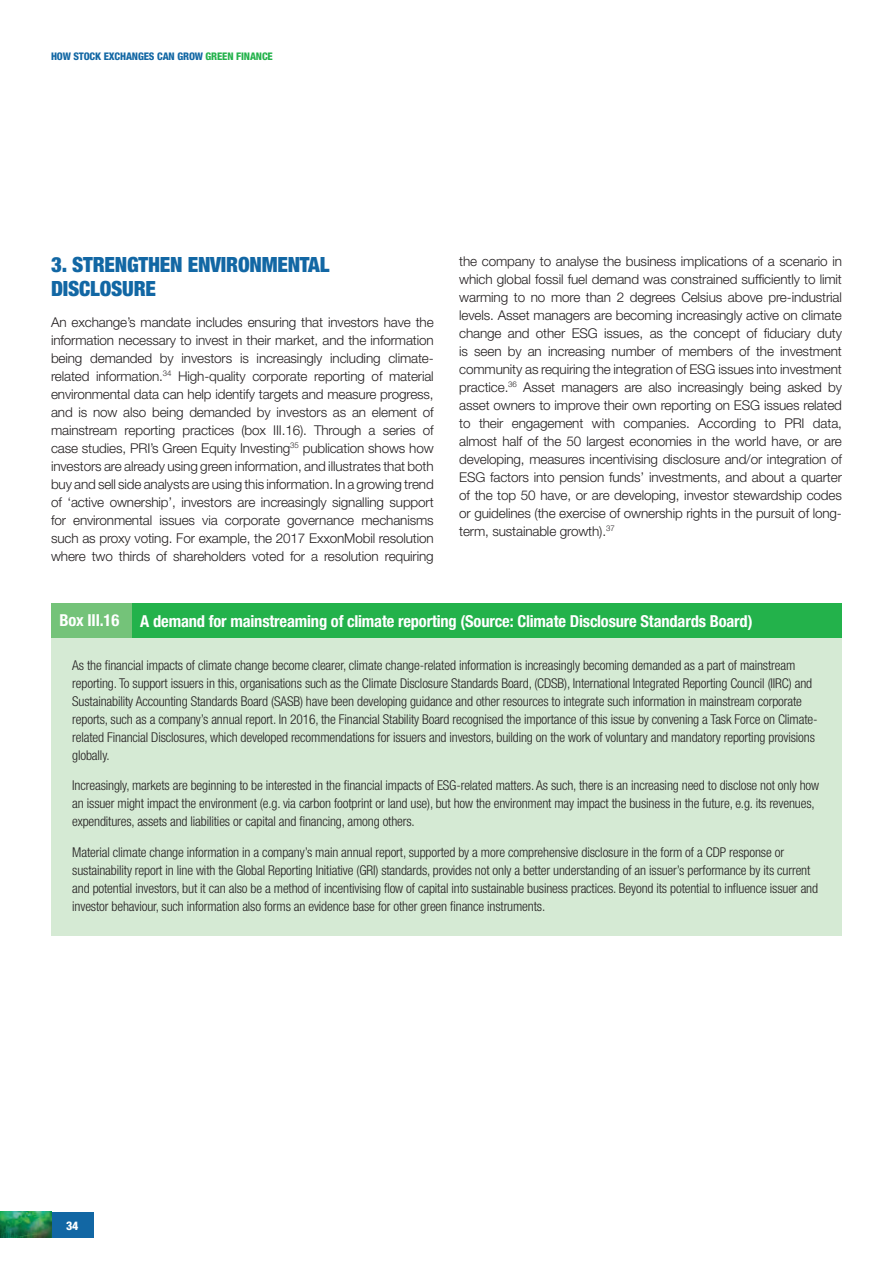
<style>
.page{position:relative;width:893px;height:1263px;background:#fff}
.page>*{position:absolute;margin:0;border:0;box-sizing:border-box;transform-origin:0 0}
.t1{font:900 condensed 21px/24px "Helvetica Neue";letter-spacing:-.01em;color:#1267a4}
.t2{font:700 condensed 16.5px "Helvetica Neue";letter-spacing:-.01em;color:#fff}
.t3{font:300 13.5px/18px "Helvetica Neue";letter-spacing:-.01em;color:#231f20;text-align:justify}
.t4{font:300 condensed 13.5px/18px "Helvetica Neue";letter-spacing:-.01em;color:#231f20}
.t5{font:800 condensed 12px "Helvetica Neue";color:#fff}
.t6{font:800 condensed 10.5px "Helvetica Neue";letter-spacing:-.01em;color:#1267a4}
.s1{color:#23b24b}
</style>
<div class="page">
<div style="left:51px;top:1212px;width:43px;height:25px;background:#1267a4"></div>
<img style="left:0;top:1212px;width:51px;height:25px">
<div style="left:51px;top:638px;width:791px;height:297px;background:#d5ead4"></div>
<div style="left:132px;top:604px;width:710px;height:34px;background:#23b24b"></div>
<div style="left:51px;top:604px;width:81px;height:34px;background:#74c379"></div>
<p class="t6" style="left:51px;top:49px;width:223px">HOW STOCK EXCHANGES CAN GROW <span class="s1">GREEN FINANCE</span></p>
<h1 class="t1" style="left:51px;top:252px;width:280px">3. STRENGTHEN ENVIRONMENTAL<br>DISCLOSURE</h1>
<p class="t3" style="left:51px;top:313px;width:384px">An exchange’s mandate includes ensuring that investors have the information necessary to invest in their market, and the information being demanded by investors is increasingly including climate&shy;related information.<sup>34</sup> High-quality corporate reporting of material environmental data can help identify targets and measure progress, and is now also being demanded by investors as an element of mainstream reporting practices (box III.16). Through a series of case studies, PRI’s Green Equity Investing<sup>35</sup> publication shows how investors are already using green information, and illustrates that both buy and sell side analysts are using this information. In a growing trend of ‘active ownership’, investors are increasingly signalling support for environmental issues via corporate governance mechanisms such as proxy voting. For example, the 2017 ExxonMobil resolution where two thirds of shareholders voted for a resolution requiring</p>
<p class="t3" style="left:459px;top:252px;width:384px">the company to analyse the business implications of a scenario in which global fossil fuel demand was constrained sufficiently to limit warming to no more than 2 degrees Celsius above pre-industrial levels. Asset managers are becoming increasingly active on climate change and other ESG issues, as the concept of fiduciary duty is seen by an increasing number of members of the investment community as requiring the integration of ESG issues into investment practice.<sup>36</sup> Asset managers are also increasingly being asked by asset owners to improve their own reporting on ESG issues related to their engagement with companies. According to PRI data, almost half of the 50 largest economies in the world have, or are developing, measures incentivising disclosure and/or integration of ESG factors into pension funds’ investments, and about a quarter of the top 50 have, or are developing, investor stewardship codes or guidelines (the exercise of ownership rights in the pursuit of long&shy;term, sustainable growth).<sup>37</sup></p>
<p class="t2" style="left:60px;top:611px;width:61px">Box III.16</p>
<p class="t2" style="left:140px;top:611px;width:614px">A demand for mainstreaming of climate reporting (Source: Climate Disclosure Standards Board)</p>
<p class="t4" style="left:72px;top:656px;width:747px">As the financial impacts of climate change become clearer, climate change-related information is increasingly becoming demanded as a part of mainstream reporting. To support issuers in this, organisations such as the Climate Disclosure Standards Board, (CDSB), International Integrated Reporting Council (IIRC) and Sustainability Accounting Standards Board (SASB) have been developing guidance and other resources to integrate such information in mainstream corporate reports, such as a company’s annual report. In 2016, the Financial Stability Board recognised the importance of this issue by convening a Task Force on Climate&shy;related Financial Disclosures, which developed recommendations for issuers and investors, building on the work of voluntary and mandatory reporting provisions globally.</p>
<p class="t4" style="left:72px;top:777px;width:748px">Increasingly, markets are beginning to be interested in the financial impacts of ESG-related matters. As such, there is an increasing need to disclose not only how an issuer might impact the environment (e.g. via carbon footprint or land use), but how the environment may impact the business in the future, e.g. its revenues, expenditures, assets and liabilities or capital and financing, among others.</p>
<p class="t4" style="left:72px;top:843px;width:747px">Material climate change information in a company’s main annual report, supported by a more comprehensive disclosure in the form of a CDP response or sustainability report in line with the Global Reporting Initiative (GRI) standards, provides not only a better understanding of an issuer’s performance by its current and potential investors, but it can also be a method of incentivising flow of capital into sustainable business practices. Beyond its potential to influence issuer and investor behaviour, such information also forms an evidence base for other green finance instruments.</p>
<p class="t5" style="left:66px;top:1218px;width:14px">34</p>
</div>
